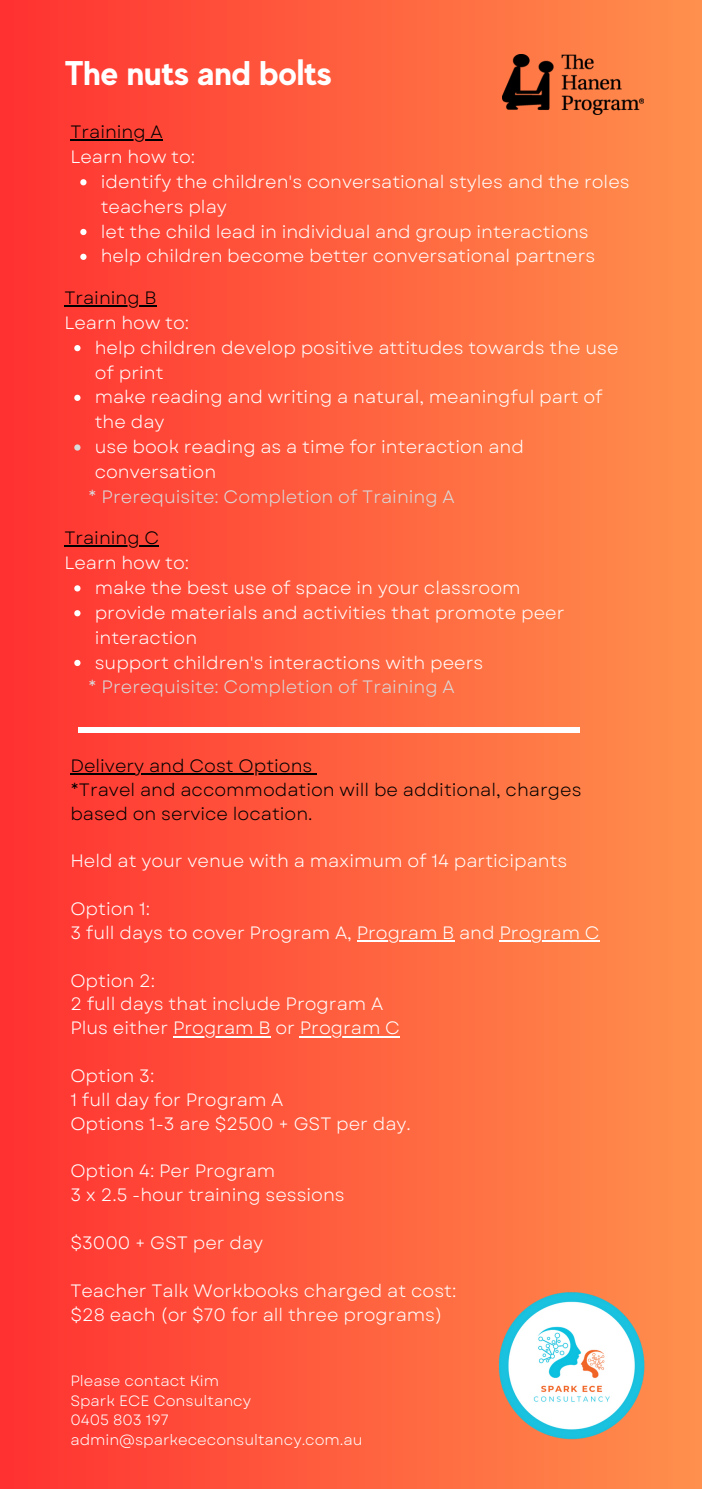
<style>
.page{position:relative;width:702px;height:1489px;background:#fff}
.page>*{position:absolute;margin:0;border:0;box-sizing:border-box;transform-origin:0 0}
.t1{font:700 34.25px "MADE Evolve Sans";color:#fff}
.t2{font:18px/24.8px "Garet";color:#fff}
.t3{font:18px/23.8px "Garet";color:#000}
.t4{font:18px "Garet";color:#d9d9d9}
.t5{font:15px "Garet";color:#fff}
</style>
<div class="page">
<div style="left:0;top:0;width:701px;height:1489px;background:linear-gradient(to right,#ff3131,#ff904d)"></div>
<img style="left:478px;top:1283px;width:188px;height:166px">
<hr style="left:70px;top:773px;width:242px;height:2px;background:#000">
<hr style="left:356px;top:940px;width:98px;height:2px;background:#fff">
<hr style="left:499px;top:940px;width:100px;height:2px;background:#fff">
<hr style="left:173px;top:1036px;width:97px;height:1px;background:#fff">
<hr style="left:299px;top:1036px;width:101px;height:1px;background:#fff">
<img style="left:502px;top:54px;width:141px;height:60px">
<svg style="left:74px;top:585px;width:6px;height:6px"></svg>
<svg style="left:74px;top:610px;width:6px;height:6px"></svg>
<svg style="left:74px;top:660px;width:6px;height:6px"></svg>
<hr style="left:64px;top:545px;width:95px;height:2px;background:#000">
<div style="left:79px;top:727px;width:500px;height:5px;background:#fff"></div>
<svg style="left:80px;top:179px;width:6px;height:6px"></svg>
<svg style="left:80px;top:229px;width:6px;height:6px"></svg>
<svg style="left:80px;top:254px;width:6px;height:6px"></svg>
<hr style="left:70px;top:139px;width:93px;height:2px;background:#000">
<svg style="left:74px;top:345px;width:6px;height:6px"></svg>
<svg style="left:74px;top:395px;width:6px;height:6px"></svg>
<svg style="left:74px;top:444px;width:6px;height:7px"></svg>
<hr style="left:64px;top:305px;width:92px;height:1px;background:#000">
<p class="t1" style="left:64px;top:53px;width:268px">The nuts and bolts</p>
<p class="t3" style="left:70px;top:120px;width:94px">Training A</p>
<p class="t2" style="left:70px;top:144px;width:126px">Learn how to:</p>
<p class="t2" style="left:101px;top:169px;width:530px">identify the children's conversational styles and the roles teachers play</p>
<p class="t2" style="left:101px;top:219px;width:489px">let the child lead in individual and group interactions</p>
<p class="t2" style="left:101px;top:244px;width:496px">help children become better conversational partners</p>
<p class="t3" style="left:64px;top:286px;width:94px">Training B</p>
<p class="t2" style="left:64px;top:310px;width:126px">Learn how to:</p>
<p class="t2" style="left:95px;top:335px;width:525px">help children develop positive attitudes towards the use of print</p>
<p class="t2" style="left:95px;top:385px;width:509px">make reading and writing a natural, meaningful part of the day</p>
<p class="t2" style="left:95px;top:434px;width:430px">use book reading as a time for interaction and conversation</p>
<p class="t4" style="left:88px;top:483px;width:368px">* Prerequisite: Completion of Training A</p>
<p class="t3" style="left:64px;top:526px;width:96px">Training C</p>
<p class="t2" style="left:64px;top:550px;width:126px">Learn how to:</p>
<p class="t2" style="left:95px;top:575px;width:427px">make the best use of space in your classroom</p>
<p class="t2" style="left:95px;top:600px;width:471px">provide materials and activities that promote peer interaction</p>
<p class="t2" style="left:95px;top:650px;width:390px">support children's interactions with peers</p>
<p class="t4" style="left:88px;top:674px;width:368px">* Prerequisite: Completion of Training A</p>
<p class="t3" style="left:70px;top:754px;width:243px">Delivery and Cost Options</p>
<p class="t3" style="left:70px;top:777px;width:512px">*Travel and accommodation will be additional, charges based on service location.</p>
<p class="t2" style="left:70px;top:849px;width:498px">Held at your venue with a maximum of 14 participants</p>
<p class="t2" style="left:70px;top:896px;width:81px">Option 1:</p>
<p class="t2" style="left:70px;top:920px;width:530px">3 full days to cover Program A, Program B and Program C</p>
<p class="t2" style="left:70px;top:968px;width:86px">Option 2:</p>
<p class="t2" style="left:70px;top:992px;width:314px">2 full days that include Program A</p>
<p class="t2" style="left:70px;top:1016px;width:331px">Plus either Program B or Program C</p>
<p class="t2" style="left:70px;top:1063px;width:85px">Option 3:</p>
<p class="t2" style="left:70px;top:1087px;width:214px">1 full day for Program A</p>
<p class="t2" style="left:70px;top:1111px;width:342px">Options 1-3 are $2500 + GST per day.</p>
<p class="t2" style="left:70px;top:1159px;width:206px">Option 4: Per Program</p>
<p class="t2" style="left:70px;top:1182px;width:276px">3 x 2.5 -hour training sessions</p>
<p class="t2" style="left:70px;top:1230px;width:194px">$3000 + GST per day</p>
<p class="t2" style="left:70px;top:1278px;width:387px">Teacher Talk Workbooks charged at cost:</p>
<p class="t2" style="left:70px;top:1302px;width:373px">$28 each (or $70 for all three programs)</p>
<p class="t5" style="left:70px;top:1369px;width:150px">Please contact Kim</p>
<p class="t5" style="left:70px;top:1389px;width:182px">Spark ECE Consultancy</p>
<p class="t5" style="left:70px;top:1409px;width:100px">0405 803 197</p>
<p class="t5" style="left:70px;top:1429px;width:294px">admin@sparkececonsultancy.com.au</p>
</div>
